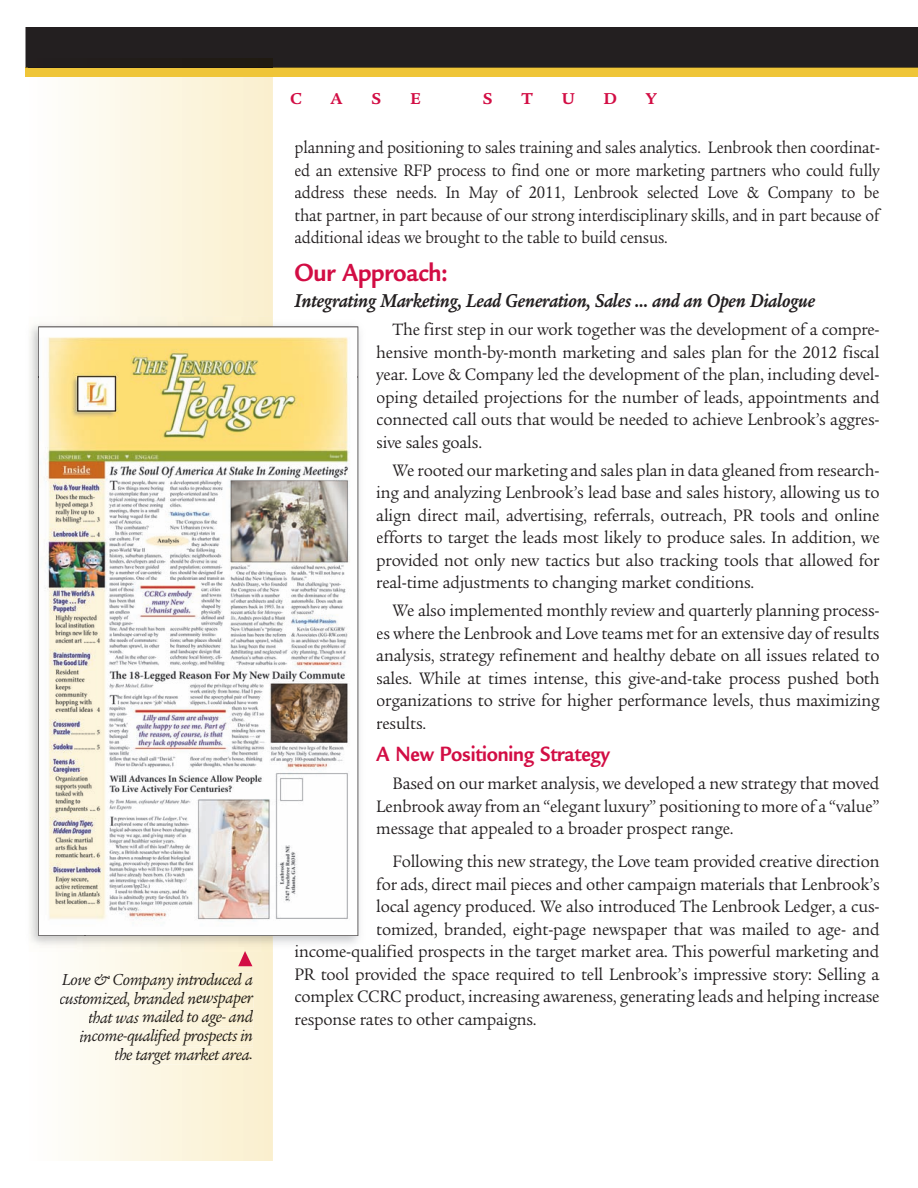
<style>
.page{position:relative;width:918px;height:1188px;background:#fff}
.page>*{position:absolute;margin:0;border:0;box-sizing:border-box;transform-origin:0 0}
.t1{font:700 27px "Legacy Sans";letter-spacing:-.01em;color:#d20d44;scale:.9 1}
.t2{font:700 22.5px "Legacy Sans";letter-spacing:-.01em;color:#d20d44;scale:.9 1}
.t3{font:italic 700 20.25px "Legacy Serif";letter-spacing:-.01em;color:#231f20;scale:.9 1}
.t4{font:18px/22.5px "Legacy Serif";letter-spacing:-.01em;color:#231f20;text-align:justify;scale:.95 1}
.t5{font:18px/22.5px "Legacy Serif";letter-spacing:-.01em;color:#231f20;text-align:justify;scale:.9 1}
.t6{font:italic 17.25px/18.8px "Legacy Serif";letter-spacing:-.025em;color:#201b15;text-align:right}
.t7{font:700 17.1px "Legacy Serif";color:#d20d44}
.s1{color:#221e1e}
.s2{color:#221e1d}
.s3{color:#221d1c}
.s4{color:#221d1b}
.s5{color:#211d1a}
.s6{color:#211c19}
.s7{color:#211c18}
.s8{color:#211c17}
.s9{color:#201b16}
.s10{color:#201b14}
.s11{color:#201b13}
.s12{color:#201b12}
.s13{color:#211d19}
</style>
<div class="page">
<div style="left:26px;top:68px;width:892px;height:9px;background:#efc538"></div>
<div style="left:26px;top:27px;width:892px;height:41px;background:#231f20"></div>
<div style="left:29px;top:59px;width:244px;height:9px;background:#211c18"></div>
<img style="left:273px;top:325px;width:87px;height:44px">
<img style="left:319px;top:369px;width:41px;height:575px">
<img style="left:38px;top:326px;width:235px;height:51px">
<img style="left:38px;top:377px;width:1px;height:559px">
<img style="left:39px;top:377px;width:319px;height:559px">
<img style="left:39px;top:327px;width:319px;height:50px">
<img style="left:39px;top:377px;width:1px;height:555px">
<img style="left:357px;top:377px;width:1px;height:555px">
<svg style="left:238px;top:951px;width:14px;height:15px"></svg>
<p class="t6" style="left:60px;top:972px;width:195px"><span class="s1">Lo</span><span class="s2">v</span><span class="s3">e &amp;</span> <span class="s4">C</span><span class="s5">om</span><span class="s6">pa</span><span class="s7">ny</span> <span class="s8">int</span><span class="s9">ro</span>du<span class="s10">ce</span><span class="s11">d a </span><span class="s1">cu</span><span class="s2">sto</span><span class="s3">m</span><span class="s4">ized</span><span class="s5">, br</span><span class="s6">an</span><span class="s7">de</span><span class="s8">d</span> <span class="s9">ne</span>wspa<span class="s10">pe</span><span class="s12">r </span><span class="s3">that</span> <span class="s4">w</span><span class="s5">as</span> <span class="s6">m</span><span class="s7">aile</span><span class="s8">d</span> <span class="s9">to</span> age<span class="s10">- an</span><span class="s11">d </span><span class="s2">i</span><span class="s3">nco</span><span class="s4">me</span><span class="s5">-qu</span><span class="s6">ali</span><span class="s7">fied</span> <span class="s8">p</span><span class="s9">ro</span>spec<span class="s10">ts</span> <span class="s11">in </span><span class="s4">th</span><span class="s5">e</span> <span class="s13">ta</span><span class="s6">rg</span><span class="s7">et</span> <span class="s8">m</span><span class="s9">ar</span>ket <span class="s10">ar</span><span class="s11">ea</span><span class="s12">.</span></p>
<p class="t7" style="left:290px;top:91px;width:13px">C</p>
<p class="t7" style="left:331px;top:91px;width:14px">A</p>
<p class="t7" style="left:372px;top:91px;width:11px">S</p>
<p class="t7" style="left:410px;top:91px;width:12px">E</p>
<p class="t7" style="left:483px;top:91px;width:11px">S</p>
<p class="t7" style="left:521px;top:91px;width:13px">T</p>
<p class="t7" style="left:562px;top:91px;width:14px">U</p>
<p class="t7" style="left:604px;top:91px;width:15px">D</p>
<p class="t7" style="left:646px;top:91px;width:13px">Y</p>
<p class="t5" style="left:295px;top:138px;width:652px">planning and positioning to sales training and sales analytics. Lenbrook then coordinat&shy;ed an extensive RFP process to find one or more marketing partners who could fully address these needs. In May of 2011, Lenbrook selected Love &amp; Company to be that partner, in part because of our strong interdisciplinary skills, and in part because of additional ideas we brought to the table to build census.</p>
<h1 class="t1" style="left:295px;top:262px;width:172px">Our Approach:</h1>
<p class="t3" style="left:295px;top:293px;width:580px">Integrating Marketing, Lead Generation, Sales … and an Open Dialogue</p>
<p class="t4" style="left:376px;top:320px;width:531px;text-indent:16px">The first step in our work together was the development of a compre&shy;hensive month-by-month marketing and sales plan for the 2012 fiscal year. Love &amp; Company led the development of the plan, including devel&shy;oping detailed projections for the number of leads, appointments and connected call outs that would be needed to achieve Lenbrook’s aggres&shy;sive sales goals.</p>
<p class="t4" style="left:376px;top:461px;width:531px;text-indent:16px">We rooted our marketing and sales plan in data gleaned from research&shy;ing and analyzing Lenbrook’s lead base and sales history, allowing us to align direct mail, advertising, referrals, outreach, PR tools and online efforts to target the leads most likely to produce sales. In addition, we provided not only new tactics but also tracking tools that allowed for real-time adjustments to changing market conditions.</p>
<p class="t4" style="left:376px;top:601px;width:531px;text-indent:16px">We also implemented monthly review and quarterly planning process&shy;es where the Lenbrook and Love teams met for an extensive day of results analysis, strategy refinement and healthy debate on all issues related to sales. While at times intense, this give-and-take process pushed both organizations to strive for higher performance levels, thus maximizing results.</p>
<p class="t2" style="left:376px;top:746px;width:261px">A New Positioning Strategy</p>
<p class="t4" style="left:376px;top:774px;width:531px;text-indent:16px">Based on our market analysis, we developed a new strategy that moved Lenbrook away from an “elegant luxury” positioning to more of a “value” message that appealed to a broader prospect range.</p>
<p class="t4" style="left:376px;top:852px;width:531px;text-indent:16px">Following this new strategy, the Love team provided creative direction for ads, direct mail pieces and other campaign materials that Lenbrook’s local agency produced. We also introduced The Lenbrook Ledger, a cus&shy;tomized, branded, eight-page newspaper that was mailed to age- and</p>
<p class="t4" style="left:295px;top:942px;width:617px;text-indent:52px">- alified prospects in the target market area. This powerful marketing and PR tool provided the space required to tell Lenbrook’s impressive story: Selling a complex CCRC product, increasing awareness, generating leads and helping increase response rates to other campaigns.</p>
<p class="t4" style="left:295px;top:942px;width:81px">income qu</p>
</div>
